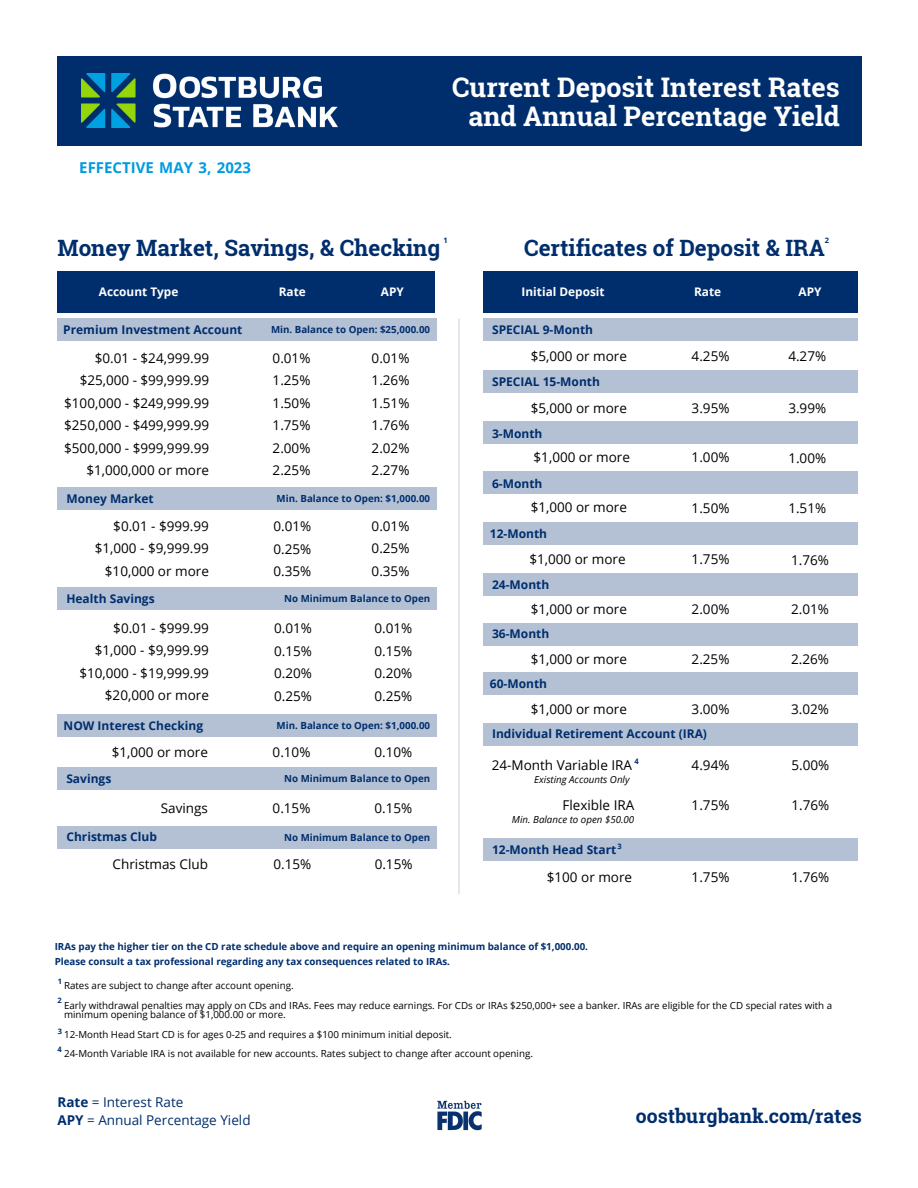
<style>
.page{position:relative;width:918px;height:1188px;background:#fff}
.page>*{position:absolute;margin:0;border:0;box-sizing:border-box;transform-origin:0 0}
.t1{font:700 27px/29.2px "Roboto Slab";color:#fff;text-align:right}
.t2{font:700 22.5px "Roboto Slab";color:#002e6d}
.t3{font:700 19.5px "Roboto Slab";color:#002e6d}
.t4{font:700 15px "Open Sans";color:#009bde}
.t5{font:13.5px/22.5px "Open Sans";color:#000;text-align:justify}
.t6{font:13.5px/18px "Open Sans";color:#002e6d}
.t7{font:700 12px "Open Sans";color:#002e6d}
.t8{font:700 11.85px "Open Sans";color:#fff}
.t9{font:9.75px/19.5px "Open Sans";color:#000}
.t10{font:700 9.75px/14.7px "Open Sans";color:#002e6d}
.t11{font:italic 9.75px "Open Sans";color:#000}
.t12{font:700 7.5px "Open Sans";color:#002e6d}
.s1{font-style:inherit}
.s2{font-weight:700}
</style>
<div class="page">
<div style="left:58px;top:56px;width:804px;height:90px;background:#002e6d"></div>
<div style="left:483px;top:271px;width:375px;height:41px;background:#002e6d"></div>
<hr style="left:458px;top:319px;width:2px;height:575px;background:#002e6d">
<div style="left:58px;top:271px;width:377px;height:41px;background:#002e6d"></div>
<div style="left:58px;top:319px;width:379px;height:22px;background:#b4c1d4"></div>
<div style="left:58px;top:487px;width:379px;height:23px;background:#b4c1d4"></div>
<div style="left:58px;top:588px;width:379px;height:22px;background:#b4c1d4"></div>
<div style="left:58px;top:714px;width:379px;height:23px;background:#b4c1d4"></div>
<div style="left:58px;top:767px;width:379px;height:23px;background:#b4c1d4"></div>
<div style="left:58px;top:826px;width:379px;height:22px;background:#b4c1d4"></div>
<img style="left:81px;top:74px;width:257px;height:54px">
<img style="left:437px;top:1101px;width:45px;height:30px">
<div style="left:483px;top:421px;width:374px;height:23px;background:#b4c1d4"></div>
<div style="left:483px;top:471px;width:374px;height:23px;background:#b4c1d4"></div>
<div style="left:483px;top:523px;width:374px;height:22px;background:#b4c1d4"></div>
<div style="left:483px;top:573px;width:374px;height:22px;background:#b4c1d4"></div>
<div style="left:483px;top:623px;width:374px;height:22px;background:#b4c1d4"></div>
<div style="left:483px;top:319px;width:374px;height:22px;background:#b4c1d4"></div>
<div style="left:483px;top:370px;width:374px;height:23px;background:#b4c1d4"></div>
<div style="left:483px;top:673px;width:374px;height:22px;background:#b4c1d4"></div>
<div style="left:483px;top:838px;width:374px;height:23px;background:#b4c1d4"></div>
<div style="left:483px;top:723px;width:374px;height:22px;background:#b4c1d4"></div>
<p class="t4" style="left:79px;top:157px;width:173px">EFFECTIVE MAY 3, 2023</p>
<h1 class="t1" style="left:452px;top:72px;width:389px">Current Deposit Interest Rates and Annual Percentage Yield</h1>
<p class="t12" style="left:443px;top:235px;width:6px">1</p>
<p class="t12" style="left:825px;top:235px;width:6px">2</p>
<h2 class="t2" style="left:58px;top:233px;width:384px">Money Market, Savings, &amp; Checking</h2>
<h2 class="t2" style="left:524px;top:233px;width:302px">Certificates of Deposit &amp; IRA</h2>
<p class="t8" style="left:522px;top:283px;width:85px">Initial Deposit</p>
<p class="t8" style="left:694px;top:283px;width:29px">Rate</p>
<p class="t8" style="left:799px;top:283px;width:24px">APY</p>
<p class="t8" style="left:99px;top:283px;width:81px">Account Type</p>
<p class="t8" style="left:279px;top:283px;width:29px">Rate</p>
<p class="t8" style="left:381px;top:283px;width:24px">APY</p>
<p class="t7" style="left:63px;top:321px;width:181px">Premium Investment Account</p>
<p class="t10" style="left:271px;top:322px;width:161px">Min. Balance to Open: $25,000.00</p>
<p class="t5" style="left:64px;top:346px;width:146px;text-align:right">$0.01 - $24,999.99 $25,000 - $99,999.99 $100,000 - $249,999.99 $250,000 - $499,999.99 $500,000 - $999,999.99 $1,000,000 or more</p>
<p class="t5" style="left:273px;top:346px;width:39px">0.01% 1.25% 1.50% 1.75% 2.00% 2.25%</p>
<p class="t5" style="left:372px;top:346px;width:39px">0.01% 1.26% 1.51% 1.76% 2.02% 2.27%</p>
<p class="t7" style="left:66px;top:490px;width:89px">Money Market</p>
<p class="t5" style="left:273px;top:515px;width:39px">0.01% 0.25% 0.35%</p>
<p class="t5" style="left:372px;top:514px;width:39px">0.01% 0.25% 0.35%</p>
<p class="t7" style="left:66px;top:590px;width:90px">Health Savings</p>
<p class="t5" style="left:274px;top:617px;width:39px">0.01% 0.15% 0.20% 0.25%</p>
<p class="t5" style="left:374px;top:617px;width:39px">0.01% 0.15% 0.20% 0.25%</p>
<p class="t7" style="left:64px;top:717px;width:141px">NOW Interest Checking</p>
<p class="t5" style="left:273px;top:740px;width:39px">0.10%</p>
<p class="t5" style="left:374px;top:740px;width:39px">0.10%</p>
<p class="t7" style="left:66px;top:770px;width:46px">Savings</p>
<p class="t5" style="left:273px;top:796px;width:39px">0.15%</p>
<p class="t5" style="left:374px;top:796px;width:39px">0.15%</p>
<p class="t7" style="left:66px;top:829px;width:92px">Christmas Club</p>
<p class="t5" style="left:273px;top:853px;width:39px">0.15%</p>
<p class="t5" style="left:375px;top:853px;width:39px">0.15%</p>
<p class="t10" style="left:277px;top:491px;width:155px">Min. Balance to Open: $1,000.00</p>
<p class="t5" style="left:95px;top:514px;width:116px;text-align:right">$0.01 - $999.99 $1,000 - $9,999.99 $10,000 or more</p>
<p class="t10" style="left:284px;top:591px;width:147px">No Minimum Balance to Open</p>
<p class="t5" style="left:79px;top:616px;width:131px;text-align:right">$0.01 - $999.99 $1,000 - $9,999.99 $10,000 - $19,999.99 $20,000 or more</p>
<p class="t10" style="left:277px;top:718px;width:155px">Min. Balance to Open: $1,000.00</p>
<p class="t5" style="left:112px;top:740px;width:98px">$1,000 or more</p>
<p class="t10" style="left:284px;top:771px;width:147px">No Minimum Balance to Open</p>
<p class="t5" style="left:161px;top:796px;width:49px">Savings</p>
<p class="t10" style="left:284px;top:829px;width:147px">No Minimum Balance to Open</p>
<p class="t5" style="left:113px;top:853px;width:97px">Christmas Club</p>
<p class="t7" style="left:492px;top:321px;width:103px">SPECIAL 9-Month</p>
<p class="t5" style="left:531px;top:344px;width:98px">$5,000 or more</p>
<p class="t5" style="left:692px;top:344px;width:39px">4.25%</p>
<p class="t5" style="left:788px;top:344px;width:39px">4.27%</p>
<p class="t7" style="left:492px;top:373px;width:109px">SPECIAL 15-Month</p>
<p class="t5" style="left:531px;top:396px;width:98px">$5,000 or more</p>
<p class="t5" style="left:692px;top:397px;width:39px">3.95%</p>
<p class="t5" style="left:788px;top:397px;width:39px">3.99%</p>
<p class="t5" style="left:534px;top:446px;width:98px">$1,000 or more</p>
<p class="t5" style="left:692px;top:446px;width:39px">1.00%</p>
<p class="t5" style="left:788px;top:446px;width:39px">1.00%</p>
<p class="t5" style="left:531px;top:496px;width:98px">$1,000 or more</p>
<p class="t5" style="left:692px;top:497px;width:39px">1.50%</p>
<p class="t5" style="left:788px;top:497px;width:39px">1.51%</p>
<p class="t5" style="left:529px;top:547px;width:98px">$1,000 or more</p>
<p class="t5" style="left:692px;top:548px;width:39px">1.75%</p>
<p class="t5" style="left:791px;top:548px;width:39px">1.76%</p>
<p class="t5" style="left:531px;top:597px;width:98px">$1,000 or more</p>
<p class="t5" style="left:692px;top:598px;width:39px">2.00%</p>
<p class="t5" style="left:791px;top:598px;width:39px">2.01%</p>
<p class="t5" style="left:531px;top:647px;width:98px">$1,000 or more</p>
<p class="t5" style="left:692px;top:648px;width:39px">2.25%</p>
<p class="t5" style="left:791px;top:648px;width:39px">2.26%</p>
<p class="t5" style="left:531px;top:697px;width:98px">$1,000 or more</p>
<p class="t5" style="left:692px;top:697px;width:39px">3.00%</p>
<p class="t5" style="left:791px;top:698px;width:39px">3.02%</p>
<p class="t7" style="left:492px;top:425px;width:52px">3-Month</p>
<p class="t7" style="left:492px;top:475px;width:52px">6-Month</p>
<p class="t7" style="left:490px;top:526px;width:59px">12-Month</p>
<p class="t7" style="left:492px;top:576px;width:59px">24-Month</p>
<p class="t7" style="left:492px;top:626px;width:59px">36-Month</p>
<p class="t7" style="left:490px;top:675px;width:59px">60-Month</p>
<p class="t7" style="left:492px;top:726px;width:216px">Individual Retirement Account (IRA)</p>
<p class="t12" style="left:634px;top:756px;width:6px">4</p>
<p class="t5" style="left:492px;top:754px;width:142px">24-Month Variable IRA</p>
<p class="t5" style="left:692px;top:754px;width:39px">4.94%</p>
<p class="t5" style="left:791px;top:754px;width:39px">5.00%</p>
<p class="t11" style="left:534px;top:773px;width:97px">Existing Accounts Only</p>
<p class="t5" style="left:563px;top:794px;width:73px">Flexible IRA</p>
<p class="t5" style="left:692px;top:794px;width:39px">1.75%</p>
<p class="t5" style="left:791px;top:794px;width:39px">1.76%</p>
<p class="t11" style="left:512px;top:813px;width:124px">Min. Balance to open $50.00</p>
<p class="t7" style="left:492px;top:841px;width:131px">12-Month Head Start<sup>3</sup></p>
<p class="t5" style="left:547px;top:865px;width:87px">$100 or more</p>
<p class="t5" style="left:692px;top:865px;width:39px">1.75%</p>
<p class="t5" style="left:791px;top:865px;width:39px">1.76%</p>
<p class="t10" style="left:55px;top:939px;width:535px">IRAs pay the higher tier on the CD rate schedule above and require an opening minimum balance of $1,000.00.<br>Please consult a tax professional regarding any tax consequences related to IRAs.</p>
<p class="t12" style="left:58px;top:976px;width:6px">1</p>
<p class="t12" style="left:58px;top:995px;width:6px">2</p>
<p class="t9" style="left:64px;top:976px;width:770px">Rates are subject to change after account opening.<br>Early withdrawal penalties may apply on CDs and IRAs. Fees may reduce earnings. For CDs <span class="s1">or IRAs</span> $250,000+ see a banker. IRAs are eligible for the CD special rates with a</p>
<p class="t9" style="left:64px;top:1005px;width:470px">minimum opening balance of $1,000.00 or more.<br>12-Month Head Start CD is for ages 0-25 and requires a $100 minimum initial deposit.<br>24-Month Variable IRA is not available for new accounts. Rates subject to change after account opening.</p>
<p class="t12" style="left:58px;top:1026px;width:6px">3</p>
<p class="t12" style="left:58px;top:1044px;width:6px">4</p>
<p class="t6" style="left:58px;top:1092px;width:195px"><span class="s2">Rate</span> = Interest Rate<br><span class="s2">APY</span> = Annual Percentage Yield</p>
<h3 class="t3" style="left:636px;top:1103px;width:227px">oostburgbank.com/rates</h3>
</div>
